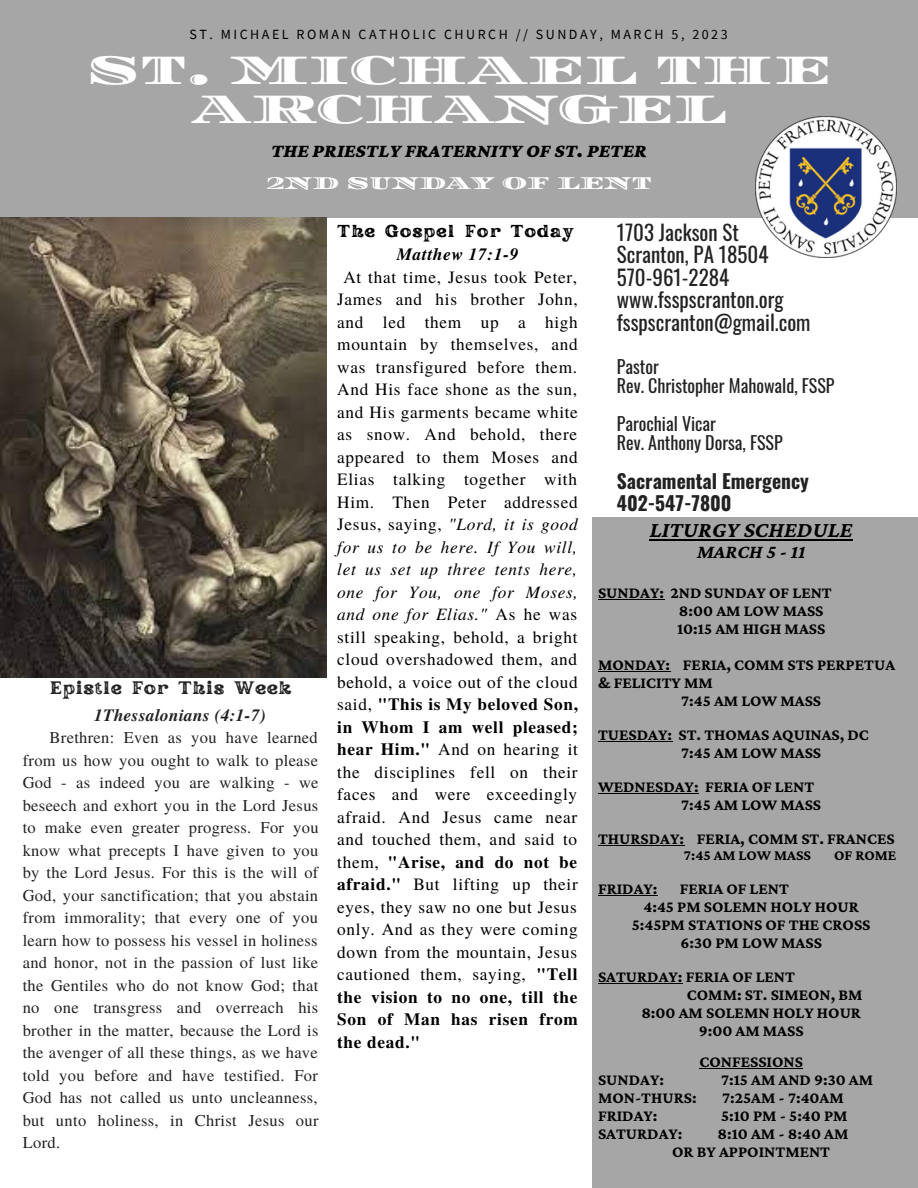
<style>
.page{position:relative;width:918px;height:1188px;background:#fff}
.page>*{position:absolute;margin:0;border:0;box-sizing:border-box;transform-origin:0 0}
.t1{font:42px/38.2px "Diplomata SC";color:#fff;text-align:center}
.t2{font:italic 700 22.5px "Crimson Pro";color:#000}
.t3{font:21px/22.5px "Oswald";color:#222}
.t4{font:700 19.5px/21.3px "Oswald";color:#222}
.t5{font:italic 900 19.5px "Crimson Pro";color:#000}
.t6{font:italic 700 19.5px "Crimson Pro";color:#000}
.t7{font:18px/19.2px "Oswald";color:#222}
.t8{font:18px "Rundeck Texture";letter-spacing:.02em;color:#222}
.t9{font:18px "Diplomata SC";color:#fff}
.t10{font:17.25px/22.5px "Te X Gyre Termes";letter-spacing:.04em;color:#000;text-align:justify}
.t11{font:italic 700 17.25px "Te X Gyre Termes";letter-spacing:.02em;color:#222}
.t12{font:17.25px "Rundeck Texture";letter-spacing:.04em;color:#000}
.t13{font:italic 700 17.25px "Te X Gyre Termes";letter-spacing:.04em;color:#000}
.t14{font:16.5px/22.5px "Te X Gyre Termes";letter-spacing:.02em;color:#222;text-align:justify}
.t15{font:700 16.5px/18px "Crimson Pro";color:#000}
.t16{font:700 15px "Crimson Pro";color:#000}
.t17{font:13.95px "Source Sans Pro";letter-spacing:.18em;color:#000}
.s1{font-style:italic}
.s2{font-weight:700}
</style>
<div class="page">
<div style="left:592px;top:517px;width:326px;height:671px;background:#a6a6a6"></div>
<div style="left:0;top:0;width:918px;height:217px;background:#a6a6a6"></div>
<img style="left:756px;top:117px;width:140px;height:140px">
<img style="left:0;top:218px;width:326px;height:460px">
<hr style="left:650px;top:539px;width:203px;height:2px;background:#000">
<hr style="left:598px;top:599px;width:66px;height:1px;background:#000">
<hr style="left:598px;top:671px;width:72px;height:1px;background:#000">
<hr style="left:598px;top:741px;width:74px;height:1px;background:#000">
<hr style="left:598px;top:793px;width:101px;height:1px;background:#000">
<hr style="left:598px;top:845px;width:86px;height:1px;background:#000">
<hr style="left:598px;top:895px;width:60px;height:1px;background:#000">
<hr style="left:598px;top:983px;width:85px;height:1px;background:#000">
<hr style="left:699px;top:1068px;width:104px;height:1px;background:#000">
<p class="t17" style="left:190px;top:26px;width:540px">ST. MICHAEL ROMAN CATHOLIC CHURCH // SUNDAY, MARCH 5, 2023</p>
<h1 class="t1" style="left:87px;top:52px;width:745px">ST. MICHAEL THE<br>ARCHANGEL</h1>
<p class="t5" style="left:271px;top:140px;width:377px">THE PRIESTLY FRATERNITY OF ST. PETER</p>
<p class="t9" style="left:266px;top:172px;width:387px">2ND SUNDAY OF LENT</p>
<p class="t8" style="left:50px;top:675px;width:244px">Epistle For This Week</p>
<p class="t11" style="left:94px;top:702px;width:173px">1Thessalonians (4:1-7)</p>
<p class="t14" style="left:23px;top:726px;width:297px;text-indent:27px">Brethren: Even as you have learned from us how you ought to walk to please God - as indeed you are walking - we beseech and exhort you in the Lord Jesus to make even greater progress. For you know what precepts I have given to you by the Lord Jesus. For this is the will of God, your sanctification; that you abstain from immorality; that every one of you learn how to possess his vessel in holiness and honor, not in the passion of lust like the Gentiles who do not know God; that no one transgress and overreach his brother in the matter, because the Lord is the avenger of all these things, as we have told you before and have testified. For God has not called us unto uncleanness, but unto holiness, in Christ Jesus our Lord.</p>
<p class="t12" style="left:337px;top:219px;width:238px">The Gospel For Today</p>
<p class="t13" style="left:397px;top:241px;width:123px">Matthew 17:1-9</p>
<p class="t10" style="left:337px;top:265px;width:242px;text-indent:6px">At that time, Jesus took Peter, James and his brother John, and led them up a high mountain by themselves, and was transfigured before them.<br>And His face shone as the sun, and His garments became white as snow. And behold, there appeared to them Moses and Elias talking together with Him. Then Peter addressed Jesus, saying, <span class="s1">"Lord, it is good for us to be here. If You will, let us set up three tents here, one for You, one for Moses, and one for Elias."</span> As he was still speaking, behold, a bright cloud overshadowed them, and behold, a voice out of the cloud said, <span class="s2">"This is My beloved Son, in Whom I am well pleased; hear Him."</span> And on hearing it the disciplines fell on their faces and were exceedingly afraid. And Jesus came near and touched them, and said to them, <span class="s2">"Arise, and do not be afraid."</span> But lifting up their eyes, they saw no one but Jesus only. And as they were coming down from the mountain, Jesus cautioned them, saying, <span class="s2">"Tell the vision to no one, till the Son of Man has risen from the dead."</span></p>
<p class="t3" style="left:617px;top:220px;width:195px">1703 Jackson St<br>Scranton, PA 18504<br>570-961-2284 www.fsspscranton.org fsspscranton@gmail.com</p>
<p class="t7" style="left:617px;top:356px;width:219px">Pastor<br>Rev. Christopher Mahowald, FSSP</p>
<p class="t7" style="left:617px;top:413px;width:167px">Parochial Vicar<br>Rev. Anthony Dorsa, FSSP</p>
<p class="t4" style="left:617px;top:470px;width:194px">Sacramental Emergency<br>402-547-7800</p>
<h2 class="t2" style="left:650px;top:517px;width:204px">LITURGY SCHEDULE</h2>
<p class="t6" style="left:697px;top:541px;width:110px">MARCH 5 - 11</p>
<p class="t15" style="left:677px;top:584px;width:156px;text-indent:-79px">SUNDAY: 2ND SUNDAY OF LENT<br>8:00 AM LOW MASS<br>10:15 AM HIGH MASS</p>
<p class="t15" style="left:598px;top:656px;width:299px">MONDAY: FERIA, COMM STS PERPETUA</p>
<p class="t15" style="left:598px;top:674px;width:116px">&amp; FELICITY MM</p>
<p class="t15" style="left:681px;top:692px;width:141px">7:45 AM LOW MASS</p>
<p class="t15" style="left:681px;top:726px;width:189px;text-indent:-83px">TUESDAY: ST. THOMAS AQUINAS, DC<br>7:45 AM LOW MASS</p>
<p class="t15" style="left:681px;top:778px;width:141px;text-indent:-83px">WEDNESDAY: FERIA OF LENT<br>7:45 AM LOW MASS</p>
<p class="t15" style="left:598px;top:830px;width:298px">THURSDAY: FERIA, COMM ST. FRANCES</p>
<p class="t16" style="left:684px;top:847px;width:129px">7:45 AM LOW MASS</p>
<p class="t16" style="left:834px;top:847px;width:64px">OF ROME</p>
<p class="t15" style="left:598px;top:880px;width:61px">FRIDAY:</p>
<p class="t15" style="left:680px;top:880px;width:111px">FERIA OF LENT</p>
<p class="t15" style="left:644px;top:898px;width:217px">4:45 PM SOLEMN HOLY HOUR</p>
<p class="t15" style="left:632px;top:916px;width:240px">5:45PM STATIONS OF THE CROSS</p>
<p class="t15" style="left:681px;top:934px;width:143px">6:30 PM LOW MASS</p>
<p class="t15" style="left:598px;top:968px;width:198px">SATURDAY: FERIA OF LENT</p>
<p class="t15" style="left:687px;top:986px;width:177px">COMM: ST. SIMEON, BM</p>
<p class="t15" style="left:641px;top:1004px;width:221px">8:00 AM SOLEMN HOLY HOUR</p>
<p class="t15" style="left:699px;top:1022px;width:106px">9:00 AM MASS</p>
<p class="t15" style="left:699px;top:1053px;width:105px">CONFESSIONS</p>
<p class="t15" style="left:598px;top:1071px;width:68px">SUNDAY:</p>
<p class="t15" style="left:721px;top:1071px;width:153px">7:15 AM AND 9:30 AM</p>
<p class="t15" style="left:598px;top:1089px;width:100px">MON-THURS:</p>
<p class="t15" style="left:722px;top:1089px;width:123px">7:25AM - 7:40AM</p>
<p class="t15" style="left:598px;top:1107px;width:61px">FRIDAY:</p>
<p class="t15" style="left:721px;top:1107px;width:128px">5:10 PM - 5:40 PM</p>
<p class="t15" style="left:598px;top:1125px;width:86px">SATURDAY:</p>
<p class="t15" style="left:672px;top:1125px;width:178px;text-indent:45px">8:10 AM - 8:40 AM<br>OR BY APPOINTMENT</p>
</div>
